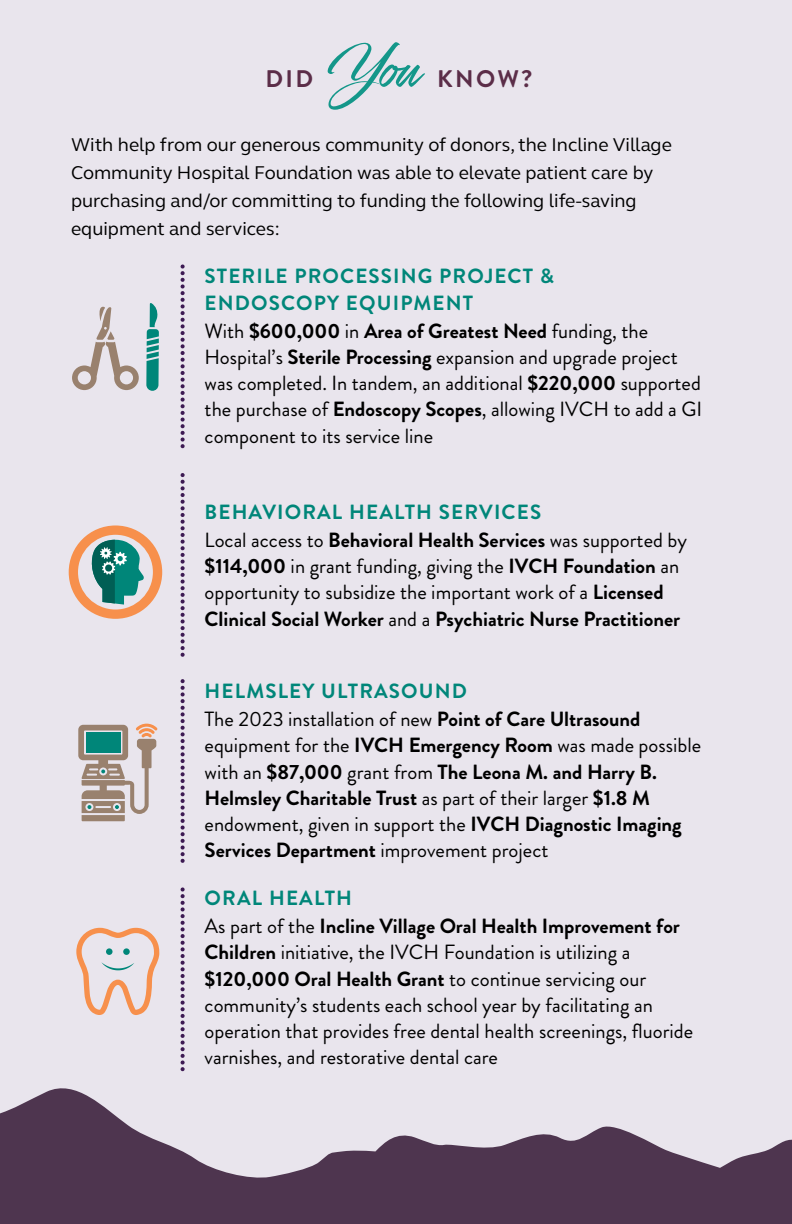
<style>
.page{position:relative;width:792px;height:1224px;background:#e9e5ed}
.page>*{position:absolute;margin:0;border:0;box-sizing:border-box;transform-origin:0 0}
.t1{font:54px "Stackyard";color:#14978a}
.t2{font:700 24px "Brandon Grotesque";letter-spacing:.1em;color:#5b2d48}
.t3{font:20.6px/26.6px "Brandon Grotesque";color:#000}
.t4{font:700 20.6px/26.8px "Brandon Grotesque";color:#000}
.t5{font:19px/28px "FS Elliot Pro";color:#000}
.s1{font-family:"Blacksword"}
.s2{font-weight:700;color:#008679}
.s3{font-weight:700}
.s4{color:#008679}
.s5{font-weight:400}
</style>
<div class="page">
<svg style="left:181px;top:475px;width:4px;height:182px"></svg>
<svg style="left:68px;top:525px;width:95px;height:94px"></svg>
<svg style="left:181px;top:889px;width:4px;height:183px"></svg>
<svg style="left:76px;top:928px;width:83px;height:87px"></svg>
<svg style="left:181px;top:681px;width:4px;height:182px"></svg>
<svg style="left:78px;top:724px;width:80px;height:97px"></svg>
<svg style="left:181px;top:266px;width:4px;height:183px"></svg>
<svg style="left:72px;top:307px;width:67px;height:83px"></svg>
<svg style="left:146px;top:303px;width:13px;height:88px"></svg>
<svg style="left:0;top:1088px;width:792px;height:136px;fill:#4e354f"></svg>
<p class="t2" style="left:265px;top:62px;width:49px">DID</p>
<h1 class="t1" style="left:323px;top:44px;width:101px"><span class="s1">Y</span>ou</h1>
<p class="t2" style="left:437px;top:62px;width:97px">KNOW?</p>
<p class="t5" style="left:71px;top:130px;width:602px">With help from our generous community of donors, the Incline Village Community Hospital Foundation was able to elevate patient care by purchasing and/or committing to funding the following life-saving equipment and services:</p>
<p class="t3" style="left:205px;top:263px;width:499px"><span class="s2">STERILE PROCESSING PROJECT &amp;<br>ENDOSCOPY EQUIPMENT<br></span>With <span class="s3">$600,000</span> in <span class="s3">Area of Greatest Need</span> funding, the Hospital’s <span class="s3">Sterile Processing</span> expansion and upgrade project was completed. In tandem, an additional <span class="s3">$220,000</span> supported the purchase of <span class="s3">Endoscopy Scopes</span>, allowing IVCH to add a GI component to its service line</p>
<p class="t4" style="left:205px;top:499px;width:484px"><span class="s4">BEHAVIORAL HEALTH SERVICES<br></span><span class="s5">Local access to</span> Behavioral Health Services <span class="s5">was supported by </span>$114,000 <span class="s5">in grant funding, giving the</span> IVCH Foundation <span class="s5">an opportunity to subsidize the important work of a</span> Licensed Clinical Social Worker <span class="s5">and a</span> Psychiatric Nurse Practitioner</p>
<p class="t3" style="left:205px;top:678px;width:498px"><span class="s2">HELMSLEY ULTRASOUND<br></span>The 2023 installation of new <span class="s3">Point of Care Ultrasound </span>equipment for the <span class="s3">IVCH Emergency Room</span> was made possible with an <span class="s3">$87,000</span> grant from <span class="s3">The Leona M. and Harry B.<br>Helmsley Charitable Trust</span> as part of their larger <span class="s3">$1.8 M </span>endowment, given in support the <span class="s3">IVCH Diagnostic Imaging Services Department</span> improvement project</p>
<p class="t3" style="left:205px;top:885px;width:490px"><span class="s2">ORAL HEALTH<br></span>As part of the <span class="s3">Incline Village Oral Health Improvement for Children</span> initiative, the IVCH Foundation is utilizing a <span class="s3">$120,000 Oral Health Grant</span> to continue servicing our community’s students each school year by facilitating an operation that provides free dental health screenings, fluoride varnishes, and restorative dental care</p>
</div>
